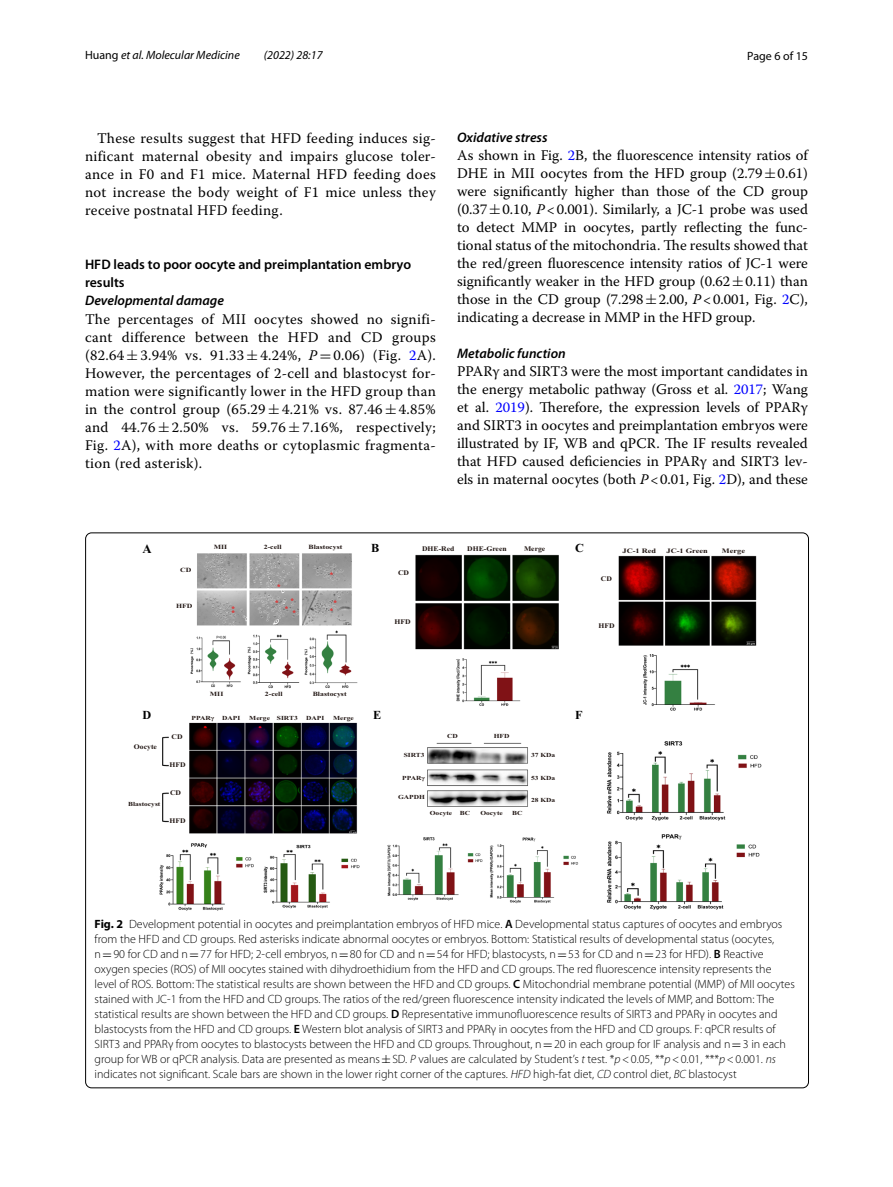
<style>
.page{position:relative;width:893px;height:1187px;background:#fff}
.page>*{position:absolute;margin:0;border:0;box-sizing:border-box;transform-origin:0 0}
.t1{font:14.7px/18px "Warnock Pro";letter-spacing:.015em;color:#000;text-align:justify}
.t2{font:600 13.8px/18px "Myriad Pro";color:#000}
.t3{font:italic 600 13.8px "Myriad Pro";color:#000}
.t4{font:700 12.75px "Times New Roman";color:#000}
.t5{font:700 12.3px "Times New Roman";color:#000}
.t6{font:300 12px/15px "Myriad Pro";color:#000}
.t7{font:italic 12px "Myriad Pro";color:#000}
.t8{font:12px "Myriad Pro";color:#000}
.t9{font:700 7.2px/11.7px "Times New Roman";color:#f00}
.t10{font:700 7.05px "Times New Roman";color:#231815;scale:1.09 1}
.t11{font:700 6.75px "Times New Roman";color:#231815;scale:1.23 1}
.t12{font:700 6.45px "Times New Roman";color:#231815;scale:1.22 1}
.t13{font:700 6.15px "Times New Roman";color:#231815;scale:1.22 1}
.s1{font-style:normal}
.s2{font-family:"MTSY"}
.s3{font-style:italic}
.s4{color:#00f}
.s5{font-weight:700}
.s6{font-weight:600}
.s7{font-family:"MTSY";font-weight:400}
</style>
<div class="page">
<img style="left:159px;top:553px;width:603px;height:358px">
<p class="t7" style="left:85px;top:48px;width:156px"><span class="s1">Huang</span> et al. Molecular Medicine</p>
<p class="t7" style="left:264px;top:48px;width:60px">(2022) 28:17</p>
<p class="t8" style="left:747px;top:48px;width:62px">Page 6 of 15</p>
<p class="t1" style="left:85px;top:128px;width:352px;text-indent:12px">These results suggest that HFD feeding induces sig&shy;nificant maternal obesity and impairs glucose toler&shy;ance in F0 and F1 mice. Maternal HFD feeding does not increase the body weight of F1 mice unless they receive postnatal HFD feeding.</p>
<p class="t2" style="left:85px;top:255px;width:328px">HFD leads to poor oocyte and preimplantation embryo results</p>
<p class="t3" style="left:85px;top:292px;width:140px">Developmental damage</p>
<p class="t1" style="left:85px;top:309px;width:352px">The percentages of MII oocytes showed no signifi&shy;cant difference between the HFD and CD groups (82.64 <span class="s2">±</span> 3.94% vs. 91.33 <span class="s2">±</span> 4.24%, <span class="s3">P</span> <span class="s2">=</span> 0.06) (Fig. <span class="s4">2</span>A).<br>However, the percentages of 2-cell and blastocyst for&shy;mation were significantly lower in the HFD group than in the control group (65.29 <span class="s2">±</span> 4.21% vs. 87.46 <span class="s2">±</span> 4.85% and 44.76 <span class="s2">±</span> 2.50% vs. 59.76 <span class="s2">±</span> 7.16%, respectively; Fig. <span class="s4">2</span>A), with more deaths or cytoplasmic fragmenta&shy;tion (red asterisk).</p>
<p class="t3" style="left:457px;top:129px;width:92px">Oxidative stress</p>
<p class="t1" style="left:457px;top:146px;width:352px">As shown in Fig. <span class="s4">2</span>B, the fluorescence intensity ratios of DHE in MII oocytes from the HFD group (2.79<span class="s2">±</span>0.61) were significantly higher than those of the CD group (0.37<span class="s2">±</span>0.10, <span class="s3">P</span>&lt;0.001). Similarly, a JC-1 probe was used to detect MMP in oocytes, partly reflecting the func&shy;tional status of the mitochondria. The results showed that the red/green fluorescence intensity ratios of JC-1 were significantly weaker in the HFD group (0.62<span class="s2">±</span>0.11) than those in the CD group (7.298<span class="s2">±</span>2.00, <span class="s3">P</span>&lt;0.001, Fig. <span class="s4">2</span>C), indicating a decrease in MMP in the HFD group.</p>
<p class="t3" style="left:457px;top:345px;width:110px">Metabolic function</p>
<p class="t1" style="left:457px;top:362px;width:352px">PPARγ and SIRT3 were the most important candidates in the energy metabolic pathway (Gross et al. <span class="s4">2017</span>; Wang et al. <span class="s4">2019</span>). Therefore, the expression levels of PPARγ and SIRT3 in oocytes and preimplantation embryos were illustrated by IF, WB and qPCR. The IF results revealed that HFD caused deficiencies in PPARγ and SIRT3 lev&shy;els in maternal oocytes (both <span class="s3">P</span>&lt;0.01, Fig. <span class="s4">2</span>D), and these</p>
<p class="t4" style="left:143px;top:539px;width:11px">A</p>
<p class="t12" style="left:180px;top:565px;width:11px">CD</p>
<p class="t12" style="left:176px;top:601px;width:15px">HFD</p>
<p class="t12" style="left:214px;top:542px;width:13px">MII</p>
<p class="t12" style="left:264px;top:542px;width:16px">2-cell</p>
<p class="t12" style="left:308px;top:542px;width:29px">Blastocyst</p>
<p class="t9" style="left:232px;top:602px;width:5px">*</p>
<p class="t9" style="left:232px;top:606px;width:5px">*</p>
<p class="t9" style="left:330px;top:569px;width:5px">*</p>
<p class="t9" style="left:277px;top:580px;width:5px">*</p>
<p class="t9" style="left:275px;top:596px;width:5px">*</p>
<p class="t9" style="left:285px;top:602px;width:5px">*</p>
<p class="t9" style="left:290px;top:595px;width:7px">* *</p>
<p class="t9" style="left:333px;top:596px;width:5px">*</p>
<p class="t9" style="left:330px;top:604px;width:5px">*</p>
<p class="t5" style="left:371px;top:539px;width:10px">B</p>
<p class="t5" style="left:575px;top:539px;width:10px">C</p>
<p class="t10" style="left:467px;top:544px;width:38px">DHE-Green</p>
<p class="t10" style="left:524px;top:544px;width:21px">Merge</p>
<p class="t11" style="left:623px;top:545px;width:29px">JC-1 Red</p>
<p class="t11" style="left:667px;top:545px;width:35px">JC-1 Green</p>
<p class="t11" style="left:722px;top:545px;width:20px">Merge</p>
<p class="t10" style="left:601px;top:573px;width:12px">CD</p>
<p class="t10" style="left:422px;top:544px;width:31px">DHE-Red</p>
<p class="t10" style="left:398px;top:567px;width:12px">CD</p>
<p class="t10" style="left:394px;top:616px;width:16px">HFD</p>
<p class="t10" style="left:599px;top:620px;width:16px">HFD</p>
<p class="t12" style="left:210px;top:689px;width:13px">MII</p>
<p class="t12" style="left:265px;top:689px;width:16px">2-cell</p>
<p class="t12" style="left:313px;top:689px;width:29px">Blastocyst</p>
<p class="t5" style="left:143px;top:706px;width:10px">D</p>
<p class="t5" style="left:373px;top:706px;width:10px">E</p>
<p class="t5" style="left:575px;top:706px;width:9px">F</p>
<p class="t13" style="left:191px;top:713px;width:20px">PPARγ</p>
<p class="t13" style="left:249px;top:713px;width:41px">Merge SIRT3</p>
<p class="t13" style="left:306px;top:713px;width:16px">DAPI</p>
<p class="t13" style="left:333px;top:713px;width:18px">Merge</p>
<p class="t13" style="left:222px;top:713px;width:16px">DAPI</p>
<p class="t10" style="left:134px;top:742px;width:23px">Oocyte</p>
<p class="t10" style="left:172px;top:731px;width:12px">CD</p>
<p class="t10" style="left:169px;top:760px;width:16px">HFD</p>
<p class="t13" style="left:128px;top:800px;width:28px">Blastocyst</p>
<p class="t10" style="left:170px;top:788px;width:12px">CD</p>
<p class="t10" style="left:169px;top:815px;width:16px">HFD</p>
<p class="t13" style="left:404px;top:751px;width:19px">SIRT3</p>
<p class="t13" style="left:402px;top:773px;width:20px">PPARγ</p>
<p class="t13" style="left:398px;top:793px;width:24px">GAPDH</p>
<p class="t13" style="left:447px;top:731px;width:10px">CD</p>
<p class="t13" style="left:494px;top:731px;width:14px">HFD</p>
<p class="t13" style="left:430px;top:808px;width:20px">Oocyte</p>
<p class="t13" style="left:460px;top:808px;width:10px">BC</p>
<p class="t13" style="left:480px;top:808px;width:20px">Oocyte</p>
<p class="t13" style="left:512px;top:808px;width:10px">BC</p>
<p class="t13" style="left:531px;top:751px;width:21px">37 KDa</p>
<p class="t13" style="left:531px;top:773px;width:21px">53 KDa</p>
<p class="t13" style="left:531px;top:795px;width:21px">28 KDa</p>
<p class="t6" style="left:95px;top:916px;width:702px"><span class="s5">Fig. 2</span> Development potential in oocytes and preimplantation embryos of HFD mice. <span class="s6">A</span> Developmental status captures of oocytes and embryos from the HFD and CD groups. Red asterisks indicate abnormal oocytes or embryos. Bottom: Statistical results of developmental status (oocytes, n<span class="s7">=</span>90 for CD and n<span class="s7">=</span>77 for HFD; 2-cell embryos, n<span class="s7">=</span>80 for CD and n<span class="s7">=</span>54 for HFD; blastocysts, n<span class="s7">=</span>53 for CD and n<span class="s7">=</span>23 for HFD). <span class="s6">B</span> Reactive oxygen species (ROS) of MII oocytes stained with dihydroethidium from the HFD and CD groups. The red fluorescence intensity represents the level of ROS. Bottom: The statistical results are shown between the HFD and CD groups. <span class="s6">C</span> Mitochondrial membrane potential (MMP) of MII oocytes stained with JC-1 from the HFD and CD groups. The ratios of the red/green fluorescence intensity indicated the levels of MMP, and Bottom: The statistical results are shown between the HFD and CD groups. <span class="s6">D</span> Representative immunofluorescence results of SIRT3 and PPARγ in oocytes and blastocysts from the HFD and CD groups. <span class="s6">E</span> Western blot analysis of SIRT3 and PPARγ in oocytes from the HFD and CD groups. F: qPCR results of SIRT3 and PPARγ from oocytes to blastocysts between the HFD and CD groups. Throughout, n<span class="s7">=</span>20 in each group for IF analysis and n<span class="s7">=</span>3 in each group for WB or qPCR analysis. Data are presented as means<span class="s7">±</span>SD. <span class="s3">P</span> values are calculated by Student’s <span class="s3">t</span> test. *<span class="s3">p</span>&lt;0.05, **<span class="s3">p</span>&lt;0.01, ***<span class="s3">p</span>&lt;0.001. <span class="s3">ns </span>indicates not significant. Scale bars are shown in the lower right corner of the captures. <span class="s3">HFD</span> high-fat diet, <span class="s3">CD</span> control diet, <span class="s3">BC</span> blastocyst</p>
</div>
